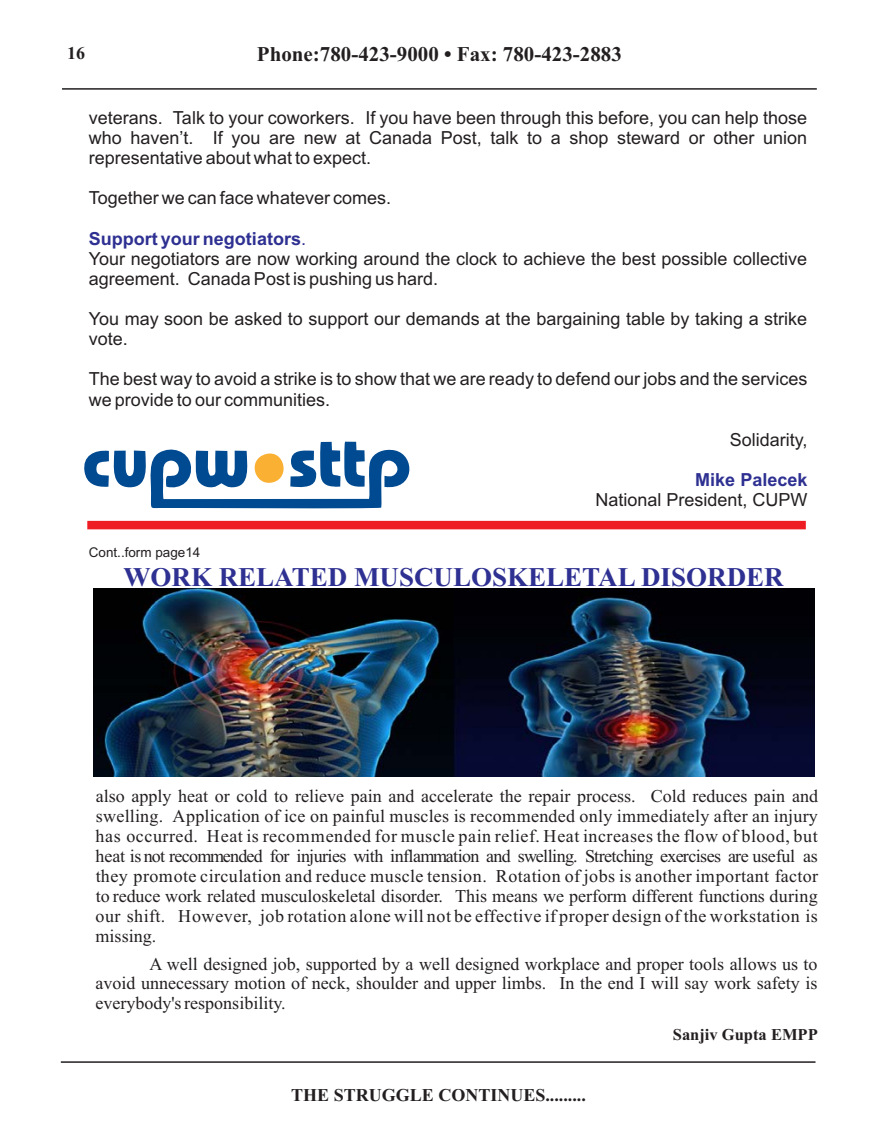
<style>
.page{position:relative;width:878px;height:1148px;background:#fff}
.page>*{position:absolute;margin:0;border:0;box-sizing:border-box;transform-origin:0 0}
.t1{font:700 27px "Times New Roman";color:#2e3092}
.t2{font:700 21px "Times New Roman";color:#231f20}
.t3{font:18px/20px "Times New Roman";color:#231f20;text-align:justify}
.t4{font:18px/20.1px "Arial";color:#231f20}
.t5{font:700 18px "Arial";color:#2e3092}
.t6{font:700 18px "Times New Roman";color:#231f20}
.t7{font:700 16.5px "Times New Roman";color:#231f20}
.t8{font:13.5px "Arial";color:#231f20}
.s1{font-weight:400}
</style>
<div class="page">
<svg style="left:84px;top:441px;width:326px;height:68px"></svg>
<img style="left:94px;top:588px;width:720px;height:188px">
<div style="left:87px;top:521px;width:718px;height:8px;background:#ee1d23"></div>
<hr style="left:61px;top:1061px;width:754px;height:1px;background:#231f20">
<hr style="left:62px;top:88px;width:754px;height:2px;background:#231f20">
<p class="t6" style="left:67px;top:41px;width:19px">16</p>
<p class="t2" style="left:257px;top:40px;width:366px">Phone:780-423-9000 • Fax: 780-423-2883</p>
<p class="t4" style="left:89px;top:108px;width:720px;text-align:justify">veterans. Talk to your coworkers. If you have been through this before, you can help those who haven’t. If you are new at Canada Post, talk to a shop steward or other union representative about what to expect.</p>
<p class="t4" style="left:89px;top:188px;width:304px">Together we can face whatever comes.</p>
<p class="t5" style="left:89px;top:226px;width:219px">Support your negotiators<span class="s1">.</span></p>
<p class="t4" style="left:89px;top:248px;width:720px">Your negotiators are now working around the clock to achieve the best possible collective agreement. Canada Post is pushing us hard.</p>
<p class="t4" style="left:89px;top:309px;width:720px">You may soon be asked to support our demands at the bargaining table by taking a strike vote.</p>
<p class="t4" style="left:89px;top:369px;width:720px">The best way to avoid a strike is to show that we are ready to defend our jobs and the services we provide to our communities.</p>
<p class="t4" style="left:729px;top:429px;width:79px">Solidarity,</p>
<p class="t5" style="left:695px;top:467px;width:114px">Mike Palecek</p>
<p class="t8" style="left:89px;top:544px;width:113px">Cont..form page14</p>
<p class="t4" style="left:595px;top:490px;width:214px">National President, CUPW</p>
<h1 class="t1" style="left:123px;top:558px;width:661px">WORK RELATED MUSCULOSKELETAL DISORDER</h1>
<p class="t3" style="left:95px;top:785px;width:724px">also apply heat or cold to relieve pain and accelerate the repair process. Cold reduces pain and swelling. Application of ice on painful muscles is recommended only immediately after an injury has occurred. Heat is recommended for muscle pain relief. Heat increases the flow of blood, but heat isnot recommended for injuries with inflammation and swelling. Stretching exercises are useful as they promote circulation and reduce muscle tension. Rotation of jobs is another important factor to reduce work related musculoskeletal disorder. This means we perform different functions during our shift. However, job rotation alone will not be effective if proper design of the workstation is missing.</p>
<p class="t3" style="left:95px;top:953px;width:723px;text-indent:54px">A well designed job, supported by a well designed workplace and proper tools allows us to avoid unnecessary motion of neck, shoulder and upper limbs. In the end I will say work safety is everybody's responsibility.</p>
<p class="t7" style="left:672px;top:1023px;width:146px">Sanjiv Gupta EMPP</p>
<p class="t6" style="left:291px;top:1082px;width:296px">THE STRUGGLE CONTINUES.........</p>
</div>
